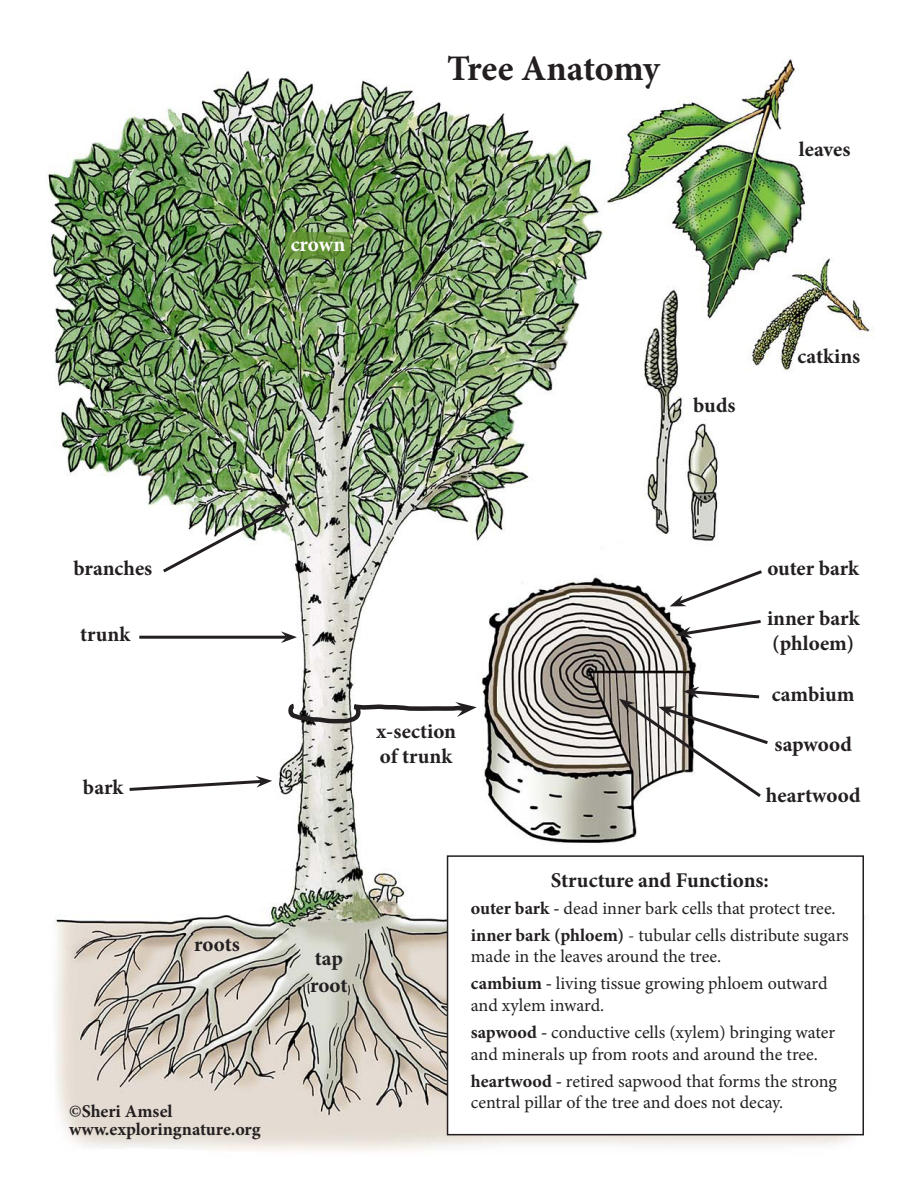
<style>
.page{position:relative;width:918px;height:1188px;background:#fff}
.page>*{position:absolute;margin:0;border:0;box-sizing:border-box;transform-origin:0 0}
.t1{font:700 36px "Minion Pro";letter-spacing:-.01em;color:#231f20}
.t2{font:700 21px "Minion Pro";color:#231f20}
.t3{font:700 21px "Minion Pro";color:#fff}
.t4{font:18px/21.6px "Minion Pro";color:#231f20}
.t5{font:700 18px "Minion Pro";color:#231f20}
.s1{font-weight:700}
</style>
<div class="page">
<img style="left:48px;top:59px;width:826px;height:1092px">
<img style="left:160px;top:503px;width:131px;height:72px">
<hr style="left:139px;top:636px;width:148px;height:3px;background:#231f20">
<svg style="left:281px;top:631px;width:16px;height:12px"></svg>
<svg style="left:126px;top:776px;width:146px;height:17px"></svg>
<svg style="left:286px;top:701px;width:191px;height:25px"></svg>
<svg style="left:670px;top:568px;width:95px;height:39px"></svg>
<svg style="left:676px;top:618px;width:88px;height:20px"></svg>
<svg style="left:619px;top:687px;width:152px;height:113px"></svg>
<div style="left:448px;top:856px;width:415px;height:279px;background:#fff"></div>
<div style="left:447px;top:855px;width:417px;height:280px;border:2px solid #231f20"></div>
<svg style="left:285px;top:232px;width:65px;height:27px;background:#639138"></svg>
<p class="t3" style="left:291px;top:229px;width:56px">crown</p>
<p class="t1" style="left:447px;top:43px;width:214px">Tree Anatomy</p>
<p class="t2" style="left:799px;top:134px;width:53px">leaves</p>
<p class="t2" style="left:693px;top:390px;width:44px">buds</p>
<p class="t2" style="left:797px;top:342px;width:64px">catkins</p>
<p class="t2" style="left:73px;top:553px;width:80px">branches</p>
<p class="t2" style="left:80px;top:619px;width:52px">trunk</p>
<p class="t2" style="left:83px;top:772px;width:42px">bark</p>
<p class="t2" style="left:194px;top:929px;width:47px">roots</p>
<p class="t5" style="left:69px;top:1098px;width:105px">©Sheri Amsel</p>
<p class="t5" style="left:69px;top:1116px;width:193px">www.exploringnature.org</p>
<p class="t2" style="left:315px;top:943px;width:30px">tap</p>
<p class="t2" style="left:310px;top:970px;width:39px">root</p>
<p class="t2" style="left:376px;top:716px;width:82px">x-section</p>
<p class="t2" style="left:380px;top:741px;width:74px">of trunk</p>
<p class="t2" style="left:767px;top:553px;width:93px">outer bark</p>
<p class="t2" style="left:767px;top:604px;width:94px">inner bark</p>
<p class="t2" style="left:772px;top:629px;width:83px">(phloem)</p>
<p class="t2" style="left:772px;top:679px;width:84px">cambium</p>
<p class="t2" style="left:775px;top:730px;width:79px">sapwood</p>
<p class="t2" style="left:766px;top:780px;width:96px">heartwood</p>
<p class="t2" style="left:551px;top:865px;width:220px">Structure and Functions:</p>
<p class="t4" style="left:471px;top:897px;width:366px"><span class="s1">outer bark -</span> dead inner bark cells that protect tree.</p>
<p class="t4" style="left:471px;top:924px;width:379px"><span class="s1">inner bark (phloem)</span> - tubular cells distribute sugars made in the leaves around the tree.</p>
<p class="t4" style="left:471px;top:973px;width:358px"><span class="s1">cambium -</span> living tissue growing phloem outward and xylem inward.</p>
<p class="t4" style="left:471px;top:1022px;width:366px"><span class="s1">sapwood -</span> conductive cells (xylem) bringing water and minerals up from roots and around the tree.</p>
<p class="t4" style="left:471px;top:1070px;width:368px"><span class="s1">heartwood -</span> retired sapwood that forms the strong central pillar of the tree and does not decay.</p>
</div>
